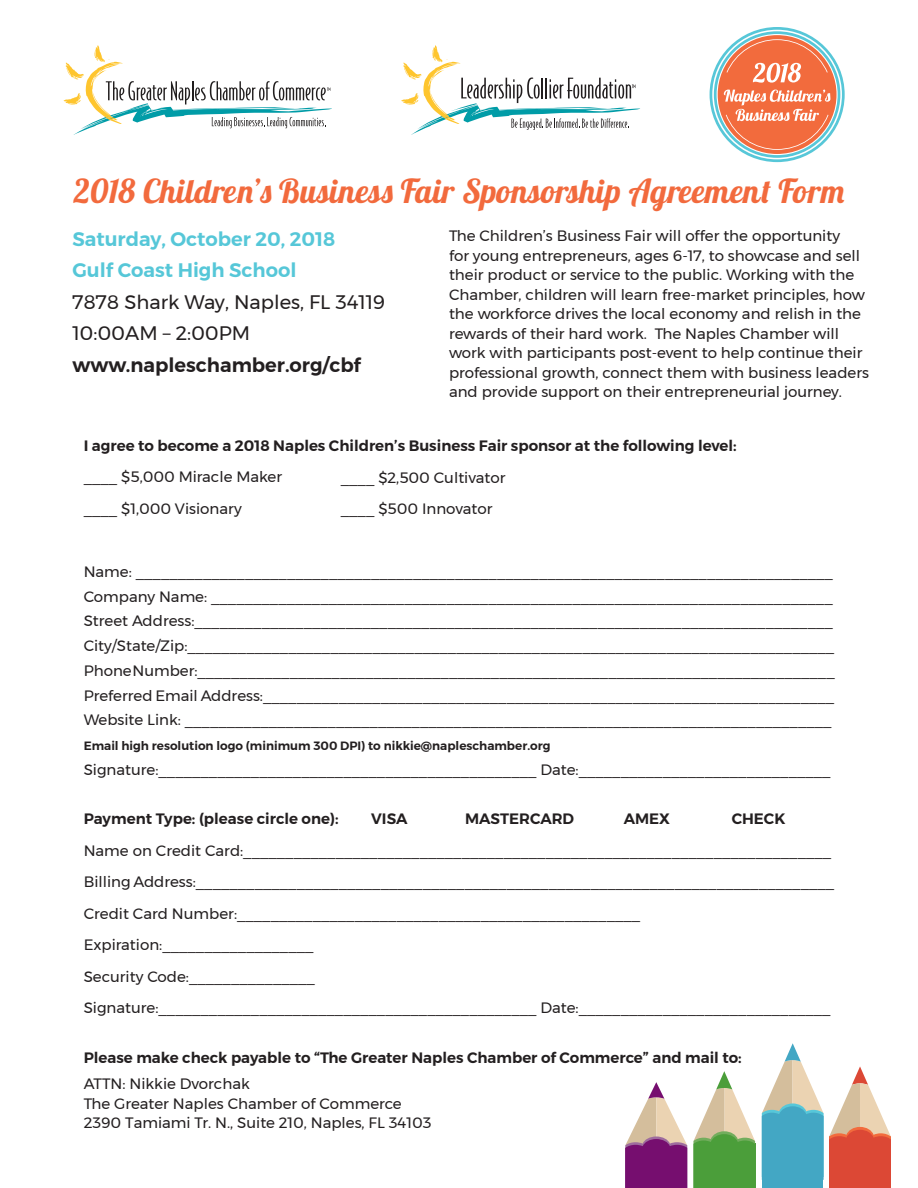
<style>
.page{position:relative;width:918px;height:1188px;background:#fff}
.page>*{position:absolute;margin:0;border:0;box-sizing:border-box;transform-origin:0 0}
.t1{font:33px "Lobster 1.4";letter-spacing:.01em;color:#f26a3d}
.t2{font:600 19.5px/31.5px "Montserrat";color:#56c7d8}
.t3{font:19.5px/31.5px "Montserrat";color:#231f20}
.t4{font:600 19.5px "Montserrat";color:#231f20}
.t5{font:15px/19.5px "Montserrat";color:#231f20}
.t6{font:600 15px "Montserrat";color:#231f20}
.t7{font:600 12px "Montserrat";color:#231f20}
</style>
<div class="page">
<svg style="left:64px;top:45px;width:268px;height:90px"></svg>
<svg style="left:710px;top:27px;width:135px;height:135px"></svg>
<svg style="left:762px;top:1043px;width:129px;height:145px"></svg>
<svg style="left:693px;top:1071px;width:62px;height:117px"></svg>
<svg style="left:625px;top:1082px;width:62px;height:106px"></svg>
<svg style="left:401px;top:45px;width:239px;height:90px"></svg>
<h1 class="t1" style="left:74px;top:170px;width:772px">2018 Children’s Business Fair Sponsorship Agreement Form</h1>
<h2 class="t2" style="left:72px;top:223px;width:264px">Saturday, October 20, 2018<br>Gulf Coast High School</h2>
<h2 class="t3" style="left:72px;top:286px;width:314px">7878 Shark Way, Naples, FL 34119<br>10:00AM – 2:00PM</h2>
<h2 class="t4" style="left:72px;top:349px;width:290px">www.napleschamber.org/cbf</h2>
<p class="t5" style="left:449px;top:226px;width:421px">The Children’s Business Fair will offer the opportunity<br>for young entrepreneurs, ages 6-17, to showcase and sell their product or service to the public. Working with the Chamber, children will learn free-market principles, how the workforce drives the local economy and relish in the rewards of their hard work. The Naples Chamber will work with participants post-event to help continue their professional growth, connect them with business leaders and provide support on their entrepreneurial journey.</p>
<p class="t6" style="left:84px;top:434px;width:654px">I agree to become a 2018 Naples Children’s Business Fair sponsor at the following level:</p>
<p class="t5" style="left:84px;top:461px;width:200px;line-height:31.5px">____ $5,000 Miracle Maker ____ $1,000 Visionary</p>
<p class="t5" style="left:341px;top:462px;width:166px;line-height:31.5px">____ $2,500 Cultivator ____ $500 Innovator</p>
<p class="t5" style="left:84px;top:559px;width:753px;line-height:24.8px">Name: ___________________________________________________________________________________ Company Name: __________________________________________________________________________ Street Address:____________________________________________________________________________ City/State/Zip:_____________________________________________________________________________ Phone Number:____________________________________________________________________________ Preferred Email Address:____________________________________________________________________ Website Link: _____________________________________________________________________________</p>
<p class="t7" style="left:84px;top:736px;width:468px">Email high resolution logo (minimum 300 DPI) to nikkie@napleschamber.org</p>
<p class="t5" style="left:84px;top:760px;width:749px">Signature:_____________________________________________ Date:______________________________</p>
<p class="t6" style="left:84px;top:807px;width:256px">Payment Type: (please circle one):</p>
<p class="t6" style="left:371px;top:807px;width:38px">VISA</p>
<p class="t6" style="left:465px;top:807px;width:110px">MASTERCARD</p>
<p class="t6" style="left:624px;top:807px;width:48px">AMEX</p>
<p class="t6" style="left:732px;top:807px;width:55px">CHECK</p>
<p class="t5" style="left:84px;top:835px;width:752px;line-height:31.5px">Name on Credit Card:______________________________________________________________________ Billing Address:____________________________________________________________________________ Credit Card Number:________________________________________________ Expiration:__________________<br>Security Code:_______________<br>Signature:_____________________________________________ Date:______________________________</p>
<p class="t6" style="left:84px;top:1046px;width:660px">Please make check payable to “The Greater Naples Chamber of Commerce” and mail to:</p>
<p class="t5" style="left:84px;top:1074px;width:349px">ATTN: Nikkie Dvorchak<br>The Greater Naples Chamber of Commerce<br>2390 Tamiami Tr. N., Suite 210, Naples, FL 34103</p>
</div>
